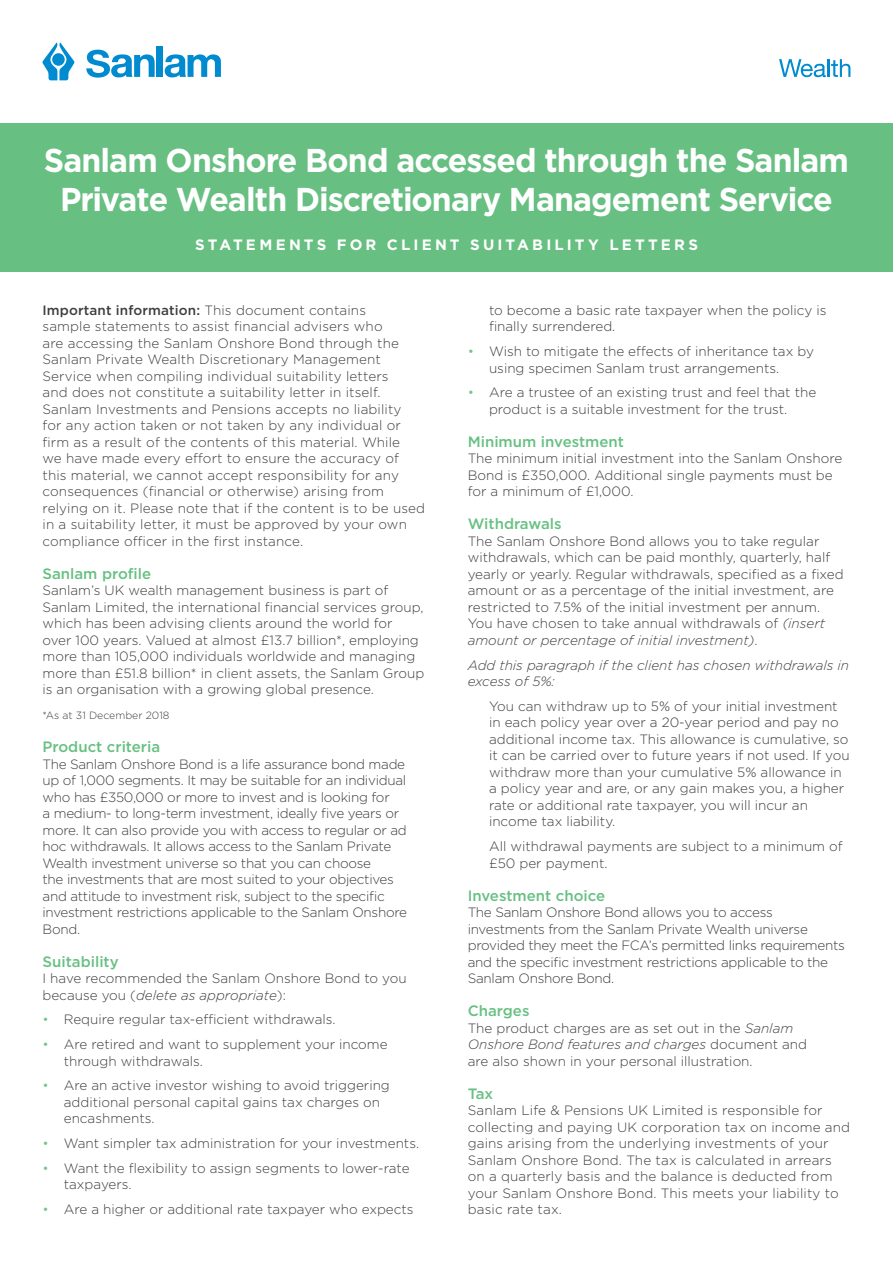
<style>
.page{position:relative;width:893px;height:1263px;background:#fff}
.page>*{position:absolute;margin:0;border:0;box-sizing:border-box;transform-origin:0 0}
.t1{font:700 33px/39px "Gotham";letter-spacing:-.03em;color:#fff;text-align:center}
.t2{font:500 15px "Gotham";color:#67c082}
.t3{font:700 15px "Gotham";letter-spacing:.21em;color:#fff}
.t4{font:300 13.5px/16.5px "Gotham";color:#3e3e3f}
.t5{font:300 13.5px/16.5px "Gotham";letter-spacing:-.02em;color:#3e3e3f}
.t6{font:italic 300 13.5px/16.5px "Gotham";color:#3e3e3f}
.t7{font:300 10.5px "Gotham";color:#3e3e3f}
.s1{font-weight:500}
.s2{font-style:italic}
.s3{color:#76c58e}
</style>
<div class="page">
<div style="left:0;top:123px;width:893px;height:149px;background:#67c082"></div>
<svg style="left:43px;top:43px;width:31px;height:37px"></svg>
<div style="left:157px;top:47px;width:6px;height:30px;background:#008ad0"></div>
<svg style="left:86px;top:50px;width:69px;height:28px"></svg>
<svg style="left:165px;top:54px;width:56px;height:23px"></svg>
<svg style="left:779px;top:59px;width:71px;height:18px"></svg>
<h1 class="t1" style="left:44px;top:141px;width:807px">Sanlam Onshore Bond accessed through the Sanlam<br>Private Wealth Discretionary Management Service</h1>
<p class="t3" style="left:195px;top:235px;width:504px">STATEMENTS FOR CLIENT SUITABILITY LETTERS</p>
<p class="t4" style="left:43px;top:301px;width:384px"><span class="s1">Important information:</span> This document contains<br>sample statements to assist financial advisers who<br>are accessing the Sanlam Onshore Bond through the Sanlam Private Wealth Discretionary Management Service when compiling individual suitability letters<br>and does not constitute a suitability letter in itself.<br>Sanlam Investments and Pensions accepts no liability<br>for any action taken or not taken by any individual or firm as a result of the contents of this material. While<br>we have made every effort to ensure the accuracy of this material, we cannot accept responsibility for any consequences (financial or otherwise) arising from relying on it. Please note that if the content is to be used in a suitability letter, it must be approved by your own compliance officer in the first instance.</p>
<p class="t2" style="left:43px;top:564px;width:110px">Sanlam profile</p>
<p class="t4" style="left:43px;top:582px;width:383px">Sanlam’s UK wealth management business is part of Sanlam Limited, the international financial services group, which has been advising clients around the world for over 100 years. Valued at almost £13.7 billion*, employing more than 105,000 individuals worldwide and managing more than £51.8 billion* in client assets, the Sanlam Group is an organisation with a growing global presence.</p>
<p class="t7" style="left:43px;top:709px;width:128px">*As at 31 December 2018</p>
<p class="t2" style="left:43px;top:737px;width:119px">Product criteria</p>
<p class="t5" style="left:43px;top:755px;width:366px">The Sanlam Onshore Bond is a life assurance bond made up of 1,000 segments. It may be suitable for an individual who has £350,000 or more to invest and is looking for<br>a medium- to long-term investment, ideally five years or more. It can also provide you with access to regular or ad hoc withdrawals. It allows access to the Sanlam Private Wealth investment universe so that you can choose<br>the investments that are most suited to your objectives and attitude to investment risk, subject to the specific investment restrictions applicable to the Sanlam Onshore Bond.</p>
<p class="t2" style="left:43px;top:951px;width:78px">Suitability</p>
<p class="t4" style="left:43px;top:970px;width:366px">I have recommended the Sanlam Onshore Bond to you because you (<span class="s2">delete as appropriate</span>):</p>
<p class="t4" style="left:43px;top:1011px;width:295px"><span class="s3">•</span> Require regular tax-efficient withdrawals.</p>
<p class="t4" style="left:64px;top:1036px;width:325px;text-indent:-21px"><span class="s3">•</span> Are retired and want to supplement your income through withdrawals.</p>
<p class="t4" style="left:64px;top:1077px;width:328px;text-indent:-21px"><span class="s3">•</span> Are an active investor wishing to avoid triggering additional personal capital gains tax charges on encashments.</p>
<p class="t4" style="left:43px;top:1135px;width:378px"><span class="s3">•</span> Want simpler tax administration for your investments.</p>
<p class="t4" style="left:64px;top:1159px;width:347px;text-indent:-21px"><span class="s3">•</span> Want the flexibility to assign segments to lower-rate taxpayers.</p>
<p class="t4" style="left:43px;top:1201px;width:373px"><span class="s3">•</span> Are a higher or additional rate taxpayer who expects</p>
<p class="t4" style="left:489px;top:301px;width:339px">to become a basic rate taxpayer when the policy is finally surrendered.</p>
<p class="t4" style="left:489px;top:343px;width:326px;text-indent:-21px"><span class="s3">•</span> Wish to mitigate the effects of inheritance tax by using specimen Sanlam trust arrangements.</p>
<p class="t4" style="left:468px;top:384px;width:350px;text-align:center"><span class="s3">•</span> Are a trustee of an existing trust and feel that the product is a suitable investment for the trust.</p>
<p class="t2" style="left:468px;top:432px;width:158px">Minimum investment</p>
<p class="t4" style="left:468px;top:450px;width:376px">The minimum initial investment into the Sanlam Onshore<br>Bond is £350,000. Additional single payments must be for a minimum of £1,000.</p>
<p class="t2" style="left:468px;top:514px;width:95px">Withdrawals</p>
<p class="t4" style="left:468px;top:532px;width:377px">The Sanlam Onshore Bond allows you to take regular withdrawals, which can be paid monthly, quarterly, half yearly or yearly. Regular withdrawals, specified as a fixed amount or as a percentage of the initial investment, are restricted to 7.5% of the initial investment per annum.<br>You have chosen to take annual withdrawals of <span class="s2">(insert amount or percentage of initial investment)</span>.</p>
<p class="t6" style="left:468px;top:656px;width:383px">Add this paragraph if the client has chosen withdrawals in excess of 5%:</p>
<p class="t4" style="left:489px;top:697px;width:362px">You can withdraw up to 5% of your initial investment in each policy year over a 20-year period and pay no additional income tax. This allowance is cumulative, so it can be carried over to future years if not used. If you withdraw more than your cumulative 5% allowance in a policy year and are, or any gain makes you, a higher rate or additional rate taxpayer, you will incur an income tax liability.</p>
<p class="t4" style="left:489px;top:838px;width:355px">All withdrawal payments are subject to a minimum of £50 per payment.</p>
<p class="t2" style="left:468px;top:885px;width:139px">Investment choice</p>
<p class="t5" style="left:468px;top:904px;width:379px">The Sanlam Onshore Bond allows you to access investments from the Sanlam Private Wealth universe provided they meet the FCA’s permitted links requirements and the specific investment restrictions applicable to the Sanlam Onshore Bond.</p>
<p class="t2" style="left:468px;top:1001px;width:63px">Charges</p>
<p class="t4" style="left:468px;top:1019px;width:341px">The product charges are as set out in the <span class="s2">Sanlam<br>Onshore Bond features and charges</span> document and are also shown in your personal illustration.</p>
<p class="t2" style="left:468px;top:1083px;width:27px">Tax</p>
<p class="t4" style="left:468px;top:1102px;width:384px">Sanlam Life &amp; Pensions UK Limited is responsible for collecting and paying UK corporation tax on income and gains arising from the underlying investments of your Sanlam Onshore Bond. The tax is calculated in arrears on a quarterly basis and the balance is deducted from your Sanlam Onshore Bond. This meets your liability to basic rate tax.</p>
</div>
